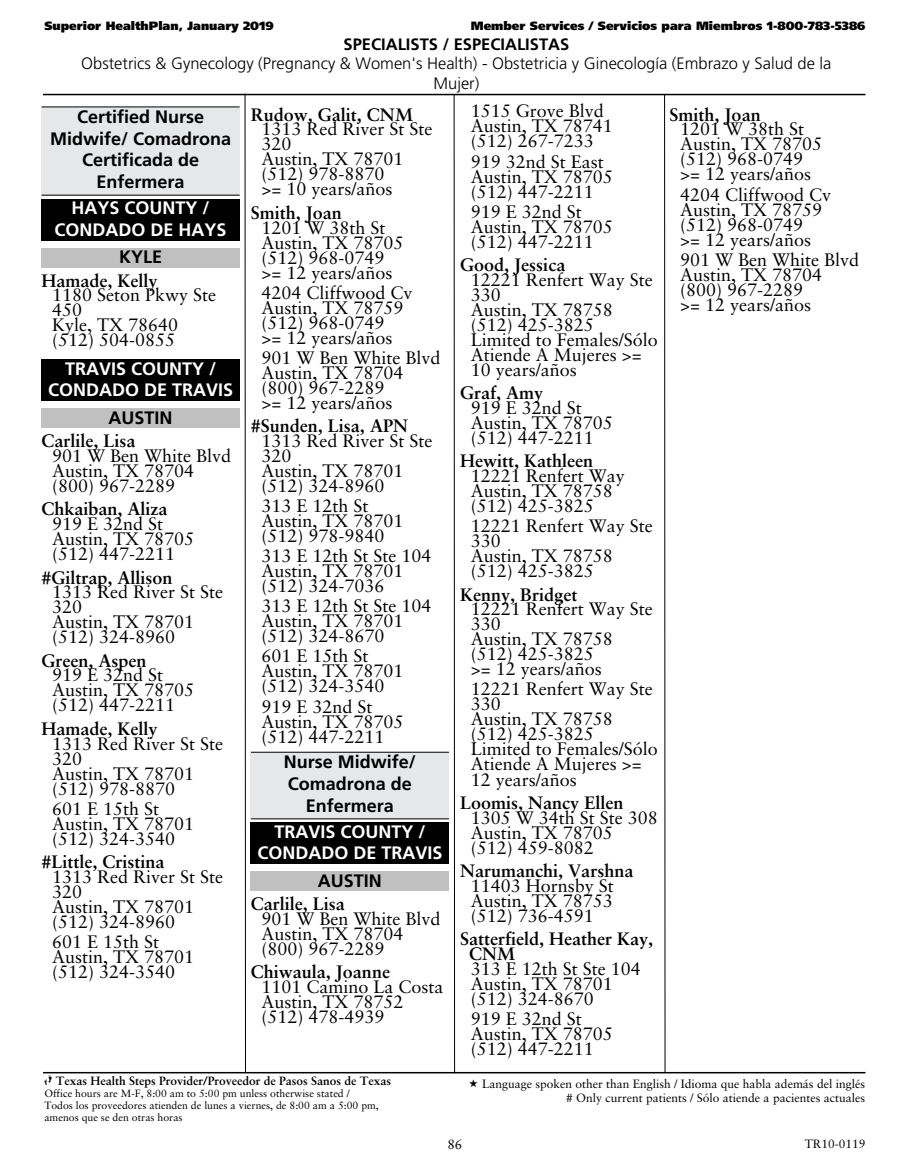
<style>
.page{position:relative;width:905px;height:1175px;background:#fff}
.page>*{position:absolute;margin:0;border:0;box-sizing:border-box;transform-origin:0 0}
.t1{font:18px/15px "Sabon LT Std";color:#000}
.t2{font:700 18px/15px "Sabon LT Std";color:#000}
.t3{font:700 18px/21.6px "Frutiger LT Std";color:#000;text-align:center}
.t4{font:700 18px/21.6px "Frutiger LT Std";color:#fff;text-align:center}
.t5{font:300 16.5px/19.8px "Frutiger LT Std";color:#000;text-align:center}
.t6{font:700 16.5px "Frutiger LT Std";color:#000}
.t7{font:13.5px "Sabon LT Std";color:#000}
.t8{font:12px/14.4px "Sabon LT Std";color:#000;text-align:right}
.t9{font:900 12px "Frutiger LT Std";color:#000}
.t10{font:700 12px "Sabon LT Std";color:#000}
.t11{font:10.5px/12px "Sabon LT Std";color:#000}
.s1{font-family:"Feet";font-weight:400}
</style>
<div class="page">
<div style="left:41px;top:107px;width:198px;height:88px;background:#e6e7e9"></div>
<hr style="left:41px;top:106px;width:198px;height:1px;background:#000">
<hr style="left:41px;top:195px;width:198px;height:1px;background:#000">
<div style="left:41px;top:199px;width:198px;height:41px;background:#000"></div>
<div style="left:41px;top:248px;width:198px;height:19px;background:#c0c0c0"></div>
<div style="left:41px;top:360px;width:198px;height:41px;background:#000"></div>
<div style="left:41px;top:409px;width:198px;height:19px;background:#c0c0c0"></div>
<div style="left:251px;top:752px;width:198px;height:67px;background:#e6e7e9"></div>
<hr style="left:251px;top:751px;width:198px;height:1px;background:#000">
<hr style="left:251px;top:818px;width:198px;height:1px;background:#000">
<div style="left:251px;top:822px;width:198px;height:42px;background:#000"></div>
<div style="left:251px;top:871px;width:198px;height:20px;background:#c0c0c0"></div>
<hr style="left:43px;top:94px;width:822px;height:1px;background:#000">
<hr style="left:43px;top:1071px;width:822px;height:2px;background:#000">
<svg style="left:244px;top:93px;width:2px;height:979px;background:#7e7e7e"></svg>
<svg style="left:453px;top:95px;width:2px;height:979px;background:#7f7f7f"></svg>
<svg style="left:663px;top:93px;width:3px;height:979px"></svg>
<p class="t9" style="left:44px;top:21px;width:231px">Superior HealthPlan, January 2019</p>
<p class="t9" style="left:471px;top:21px;width:396px">Member Services / Servicios para Miembros 1-800-783-5386</p>
<p class="t6" style="left:343px;top:38px;width:227px">SPECIALISTS / ESPECIALISTAS</p>
<p class="t5" style="left:81px;top:55px;width:751px">Obstetrics &amp; Gynecology (Pregnancy &amp; Women's Health) - Obstetricia y Ginecología (Embrazo y Salud de la<br>Mujer)</p>
<p class="t3" style="left:50px;top:108px;width:183px">Certified Nurse<br>Midwife/ Comadrona<br>Certificada de<br>Enfermera</p>
<p class="t4" style="left:54px;top:199px;width:174px">HAYS COUNTY /<br>CONDADO DE HAYS</p>
<p class="t3" style="left:119px;top:248px;width:45px">KYLE</p>
<p class="t2" style="left:41px;top:274px;width:117px">Hamade, Kelly</p>
<p class="t1" style="left:52px;top:289px;width:166px">1180 Seton Pkwy Ste<br>450<br>Kyle, TX 78640 (512) 504-0855</p>
<p class="t4" style="left:48px;top:360px;width:187px">TRAVIS COUNTY /<br>CONDADO DE TRAVIS</p>
<p class="t3" style="left:108px;top:408px;width:66px">AUSTIN</p>
<p class="t2" style="left:41px;top:435px;width:96px">Carlile, Lisa</p>
<p class="t1" style="left:52px;top:450px;width:181px">901 W Ben White Blvd<br>Austin, TX 78704 (800) 967-2289</p>
<p class="t2" style="left:41px;top:503px;width:128px">Chkaiban, Aliza</p>
<p class="t1" style="left:52px;top:518px;width:144px">919 E 32nd St<br>Austin, TX 78705 (512) 447-2211</p>
<p class="t2" style="left:41px;top:571px;width:133px">#Giltrap, Allison</p>
<p class="t1" style="left:52px;top:586px;width:173px">1313 Red River St Ste<br>320<br>Austin, TX 78701 (512) 324-8960</p>
<p class="t2" style="left:41px;top:654px;width:107px">Green, Aspen</p>
<p class="t1" style="left:52px;top:669px;width:144px">919 E 32nd St<br>Austin, TX 78705 (512) 447-2211</p>
<p class="t2" style="left:41px;top:723px;width:117px">Hamade, Kelly</p>
<p class="t1" style="left:52px;top:737px;width:173px">1313 Red River St Ste<br>320<br>Austin, TX 78701 (512) 978-8870</p>
<p class="t1" style="left:52px;top:802px;width:144px">601 E 15th St<br>Austin, TX 78701 (512) 324-3540</p>
<p class="t2" style="left:41px;top:856px;width:125px">#Little, Cristina</p>
<p class="t1" style="left:52px;top:870px;width:173px">1313 Red River St Ste<br>320<br>Austin, TX 78701 (512) 324-8960</p>
<p class="t1" style="left:52px;top:936px;width:144px">601 E 15th St<br>Austin, TX 78701 (512) 324-3540</p>
<p class="t2" style="left:251px;top:109px;width:164px">Rudow, Galit, CNM</p>
<p class="t1" style="left:261px;top:123px;width:173px">1313 Red River St Ste<br>320<br>Austin, TX 78701 (512) 978-8870<br>&gt;= 10 years/años</p>
<p class="t2" style="left:251px;top:207px;width:93px">Smith, Joan</p>
<p class="t1" style="left:261px;top:221px;width:144px">1201 W 38th St<br>Austin, TX 78705 (512) 968-0749 &gt;= 12 years/años</p>
<p class="t1" style="left:261px;top:287px;width:153px">4204 Cliffwood Cv<br>Austin, TX 78759 (512) 968-0749<br>&gt;= 12 years/años</p>
<p class="t1" style="left:261px;top:352px;width:181px">901 W Ben White Blvd<br>Austin, TX 78704 (800) 967-2289<br>&gt;= 12 years/años</p>
<p class="t2" style="left:251px;top:420px;width:159px">#Sunden, Lisa, APN</p>
<p class="t1" style="left:261px;top:435px;width:173px">1313 Red River St Ste<br>320<br>Austin, TX 78701 (512) 324-8960</p>
<p class="t1" style="left:261px;top:500px;width:144px">313 E 12th St<br>Austin, TX 78701 (512) 978-9840</p>
<p class="t1" style="left:261px;top:550px;width:172px">313 E 12th St Ste 104<br>Austin, TX 78701 (512) 324-7036</p>
<p class="t1" style="left:261px;top:600px;width:172px">313 E 12th St Ste 104<br>Austin, TX 78701 (512) 324-8670</p>
<p class="t1" style="left:261px;top:650px;width:144px">601 E 15th St<br>Austin, TX 78701 (512) 324-3540</p>
<p class="t1" style="left:261px;top:700px;width:144px">919 E 32nd St<br>Austin, TX 78705 (512) 447-2211</p>
<p class="t3" style="left:284px;top:753px;width:134px">Nurse Midwife/<br>Comadrona de<br>Enfermera</p>
<p class="t4" style="left:257px;top:822px;width:187px">TRAVIS COUNTY /<br>CONDADO DE TRAVIS</p>
<p class="t3" style="left:318px;top:871px;width:66px">AUSTIN</p>
<p class="t2" style="left:251px;top:898px;width:96px">Carlile, Lisa</p>
<p class="t1" style="left:261px;top:913px;width:181px">901 W Ben White Blvd<br>Austin, TX 78704 (800) 967-2289</p>
<p class="t2" style="left:251px;top:966px;width:141px">Chiwaula, Joanne</p>
<p class="t1" style="left:261px;top:981px;width:184px">1101 Camino La Costa<br>Austin, TX 78752 (512) 478-4939</p>
<p class="t1" style="left:470px;top:105px;width:144px">1515 Grove Blvd<br>Austin, TX 78741 (512) 267-7233</p>
<p class="t1" style="left:470px;top:155px;width:144px">919 32nd St East<br>Austin, TX 78705 (512) 447-2211</p>
<p class="t1" style="left:470px;top:206px;width:144px">919 E 32nd St<br>Austin, TX 78705 (512) 447-2211</p>
<p class="t2" style="left:460px;top:259px;width:107px">Good, Jessica</p>
<p class="t1" style="left:470px;top:274px;width:189px">12221 Renfert Way Ste<br>330<br>Austin, TX 78758 (512) 425-3825<br>Limited to Females/Sólo<br>Atiende A Mujeres &gt;=<br>10 years/años</p>
<p class="t2" style="left:460px;top:387px;width:84px">Graf, Amy</p>
<p class="t1" style="left:470px;top:402px;width:144px">919 E 32nd St<br>Austin, TX 78705 (512) 447-2211</p>
<p class="t2" style="left:460px;top:455px;width:134px">Hewitt, Kathleen</p>
<p class="t1" style="left:470px;top:470px;width:156px">12221 Renfert Way<br>Austin, TX 78758 (512) 425-3825</p>
<p class="t1" style="left:470px;top:520px;width:184px">12221 Renfert Way Ste<br>330<br>Austin, TX 78758 (512) 425-3825</p>
<p class="t2" style="left:460px;top:588px;width:119px">Kenny, Bridget</p>
<p class="t1" style="left:470px;top:603px;width:184px">12221 Renfert Way Ste<br>330<br>Austin, TX 78758 (512) 425-3825<br>&gt;= 12 years/años</p>
<p class="t1" style="left:470px;top:683px;width:189px">12221 Renfert Way Ste<br>330<br>Austin, TX 78758 (512) 425-3825<br>Limited to Females/Sólo<br>Atiende A Mujeres &gt;=<br>12 years/años</p>
<p class="t2" style="left:460px;top:797px;width:165px">Loomis, Nancy Ellen</p>
<p class="t1" style="left:470px;top:811px;width:189px">1305 W 34th St Ste 308<br>Austin, TX 78705 (512) 459-8082</p>
<p class="t2" style="left:460px;top:865px;width:175px">Narumanchi, Varshna</p>
<p class="t1" style="left:470px;top:879px;width:145px;text-align:justify">11403 Hornsby St Austin, TX 78753 (512) 736-4591</p>
<p class="t2" style="left:469px;top:933px;width:186px;text-indent:-9px">Satterfield, Heather Kay,<br>CNM</p>
<p class="t1" style="left:470px;top:962px;width:172px">313 E 12th St Ste 104<br>Austin, TX 78701 (512) 324-8670</p>
<p class="t1" style="left:470px;top:1013px;width:144px">919 E 32nd St<br>Austin, TX 78705 (512) 447-2211</p>
<p class="t2" style="left:669px;top:109px;width:93px">Smith, Joan</p>
<p class="t1" style="left:680px;top:123px;width:144px">1201 W 38th St<br>Austin, TX 78705 (512) 968-0749 &gt;= 12 years/años</p>
<p class="t1" style="left:680px;top:188px;width:153px">4204 Cliffwood Cv<br>Austin, TX 78759 (512) 968-0749<br>&gt;= 12 years/años</p>
<p class="t1" style="left:680px;top:254px;width:181px">901 W Ben White Blvd<br>Austin, TX 78704 (800) 967-2289<br>&gt;= 12 years/años</p>
<p class="t10" style="left:44px;top:1076px;width:348px"><span class="s1">F</span> Texas Health Steps Provider/Proveedor de Pasos Sanos de Texas</p>
<p class="t11" style="left:44px;top:1088px;width:336px">Office hours are M-F, 8:00 am to 5:00 pm unless otherwise stated /<br>Todos los proveedores atienden de lunes a viernes, de 8:00 am a 5:00 pm, amenos que se den otras horas</p>
<p class="t8" style="left:482px;top:1077px;width:384px">Language spoken other than English / Idioma que habla además del inglés # Only current patients / Sólo atiende a pacientes actuales</p>
<p class="t7" style="left:447px;top:1138px;width:17px">86</p>
<p class="t8" style="left:804px;top:1138px;width:62px">TR10-0119</p>
</div>
